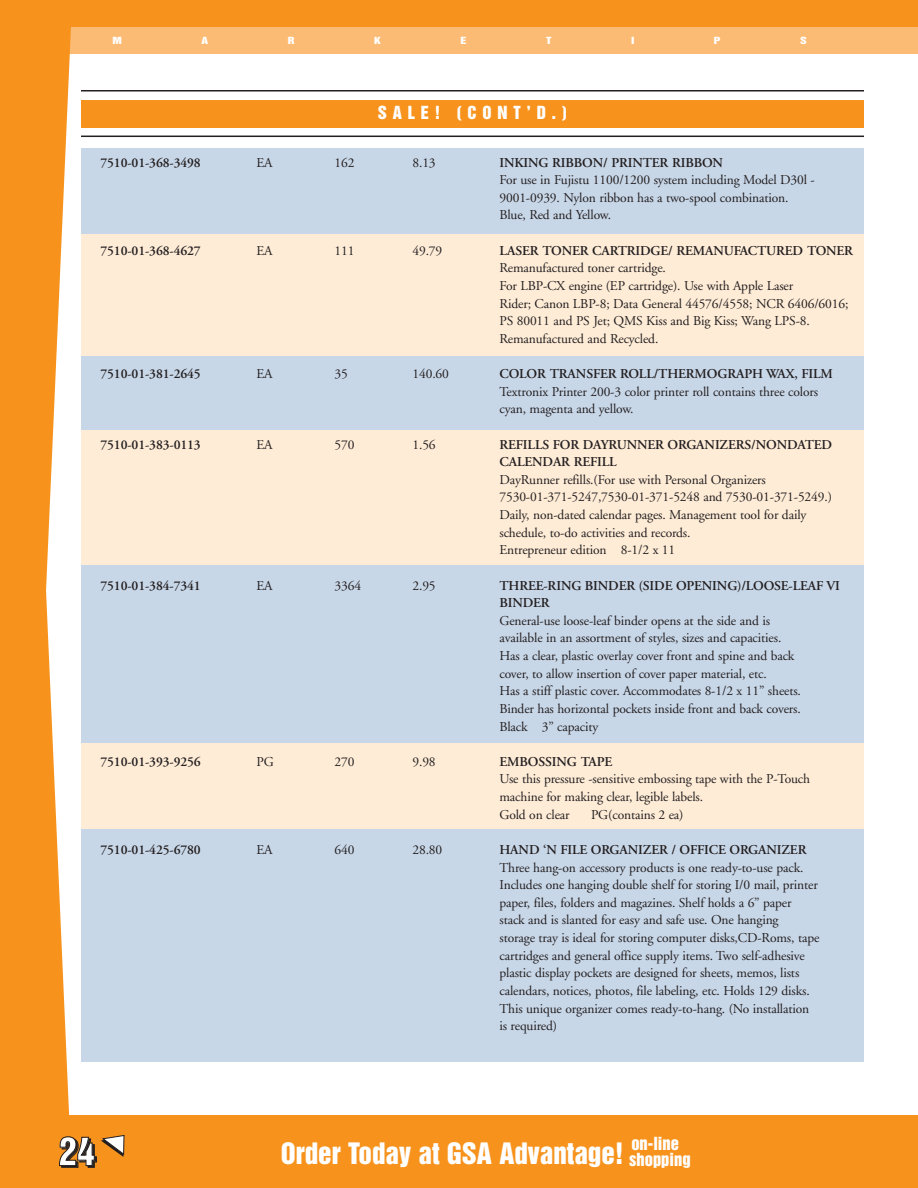
<style>
.page{position:relative;width:918px;height:1188px;background:#fff}
.page>*{position:absolute;margin:0;border:0;box-sizing:border-box;transform-origin:0 0}
.t1{font:36px "Helvetica Inserat";color:#fff}
.t2{font:27px "Helvetica Inserat";color:#fff}
.t3{font:16.5px "Helvetica Inserat";color:#fff}
.t4{font:16.5px "Helvetica Inserat";letter-spacing:.35em;color:#fff}
.t5{font:13.5px/17.7px "Adobe Garamond";letter-spacing:-.01em;color:#231f20}
.t6{font:600 13.5px/17.7px "Adobe Garamond";letter-spacing:-.01em;color:#231f20}
.t7{font:9px "Helvetica Inserat";color:#fff;scale:1.35 1}
</style>
<div class="page">
<div style="left:81px;top:148px;width:783px;height:913px;background:#c8d7e8"></div>
<div style="left:1px;top:0;width:917px;height:54px;background:#fcbb74"></div>
<div style="left:1px;top:0;width:917px;height:27px;background:#f7931d"></div>
<svg style="left:0;top:0;width:73px;height:1188px;fill:#f7931d"></svg>
<div style="left:1px;top:1116px;width:917px;height:72px;background:#f7931d"></div>
<svg style="left:101px;top:1135px;width:24px;height:22px"></svg>
<div style="left:81px;top:100px;width:783px;height:28px;background:#f7931d"></div>
<hr style="left:81px;top:90px;width:783px;height:2px;background:#231f20">
<hr style="left:81px;top:136px;width:783px;height:1px;background:#231f20">
<div style="left:81px;top:234px;width:783px;height:122px;background:#feecd7"></div>
<div style="left:81px;top:430px;width:783px;height:135px;background:#feecd7"></div>
<div style="left:81px;top:743px;width:783px;height:86px;background:#feecd7"></div>
<p class="t7" style="left:112px;top:36px;width:9px">M</p>
<p class="t7" style="left:201px;top:36px;width:7px">A</p>
<p class="t7" style="left:288px;top:36px;width:7px">R</p>
<p class="t7" style="left:374px;top:36px;width:7px">K</p>
<p class="t7" style="left:460px;top:36px;width:6px">E</p>
<p class="t7" style="left:546px;top:36px;width:5px">T</p>
<p class="t7" style="left:631px;top:36px;width:4px">I</p>
<p class="t7" style="left:714px;top:36px;width:7px">P</p>
<p class="t7" style="left:800px;top:36px;width:7px">S</p>
<p class="t4" style="left:378px;top:106px;width:191px">SALE! (CONT’D.)</p>
<p class="t6" style="left:100px;top:155px;width:102px">7510-01-368-3498</p>
<p class="t5" style="left:257px;top:155px;width:18px">EA</p>
<p class="t5" style="left:335px;top:155px;width:21px">162</p>
<p class="t5" style="left:413px;top:155px;width:25px">8.13</p>
<p class="t6" style="left:500px;top:155px;width:225px">INKING RIBBON/ PRINTER RIBBON</p>
<p class="t5" style="left:500px;top:172px;width:317px">For use in Fujistu 1100/1200 system including Model D30l -<br>9001-0939. Nylon ribbon has a two-spool combination.<br>Blue, Red and Yellow.</p>
<p class="t6" style="left:100px;top:243px;width:102px">7510-01-368-4627</p>
<p class="t5" style="left:257px;top:243px;width:18px">EA</p>
<p class="t5" style="left:335px;top:243px;width:21px">111</p>
<p class="t5" style="left:413px;top:243px;width:31px">49.79</p>
<p class="t6" style="left:500px;top:243px;width:355px">LASER TONER CARTRIDGE/ REMANUFACTURED TONER</p>
<p class="t5" style="left:500px;top:260px;width:350px">Remanufactured toner cartridge.<br>For LBP-CX engine (EP cartridge). Use with Apple Laser<br>Rider; Canon LBP-8; Data General 44576/4558; NCR 6406/6016; PS 80011 and PS Jet; QMS Kiss and Big Kiss; Wang LPS-8.<br>Remanufactured and Recycled.</p>
<p class="t6" style="left:100px;top:366px;width:102px">7510-01-381-2645</p>
<p class="t5" style="left:257px;top:366px;width:18px">EA</p>
<p class="t5" style="left:335px;top:366px;width:15px">35</p>
<p class="t5" style="left:413px;top:366px;width:38px">140.60</p>
<p class="t6" style="left:500px;top:366px;width:335px">COLOR TRANSFER ROLL/THERMOGRAPH WAX, FILM</p>
<p class="t5" style="left:500px;top:384px;width:320px">Textronix Printer 200-3 color printer roll contains three colors cyan, magenta and yellow.</p>
<p class="t6" style="left:100px;top:437px;width:102px">7510-01-383-0113</p>
<p class="t5" style="left:257px;top:437px;width:18px">EA</p>
<p class="t5" style="left:335px;top:437px;width:21px">570</p>
<p class="t5" style="left:413px;top:437px;width:25px">1.56</p>
<p class="t6" style="left:500px;top:437px;width:334px">REFILLS FOR DAYRUNNER ORGANIZERS/NONDATED<br>CALENDAR REFILL</p>
<p class="t5" style="left:500px;top:472px;width:334px">DayRunner refills.(For use with Personal Organizers 7530-01-371-5247,7530-01-371-5248 and 7530-01-371-5249.)<br>Daily, non-dated calendar pages. Management tool for daily schedule, to-do activities and records.<br>Entrepreneur edition 8-1/2 x 11</p>
<p class="t6" style="left:100px;top:578px;width:102px">7510-01-384-7341</p>
<p class="t5" style="left:257px;top:578px;width:18px">EA</p>
<p class="t5" style="left:335px;top:578px;width:28px">3364</p>
<p class="t5" style="left:413px;top:578px;width:25px">2.95</p>
<p class="t6" style="left:500px;top:578px;width:342px">THREE-RING BINDER (SIDE OPENING)/LOOSE-LEAF VI<br>BINDER</p>
<p class="t5" style="left:500px;top:613px;width:303px">General-use loose-leaf binder opens at the side and is available in an assortment of styles, sizes and capacities.<br>Has a clear, plastic overlay cover front and spine and back cover, to allow insertion of cover paper material, etc.<br>Has a stiff plastic cover. Accommodates 8-1/2 x 11” sheets.<br>Binder has horizontal pockets inside front and back covers.<br>Black 3” capacity</p>
<p class="t6" style="left:100px;top:754px;width:102px">7510-01-393-9256</p>
<p class="t5" style="left:257px;top:754px;width:19px">PG</p>
<p class="t5" style="left:335px;top:754px;width:21px">270</p>
<p class="t5" style="left:412px;top:754px;width:25px">9.98</p>
<p class="t6" style="left:500px;top:754px;width:114px">EMBOSSING TAPE</p>
<p class="t5" style="left:500px;top:772px;width:312px">Use this pressure -sensitive embossing tape with the P-Touch machine for making clear, legible labels.<br>Gold on clear</p>
<p class="t5" style="left:591px;top:807px;width:94px">PG(contains 2 ea)</p>
<p class="t6" style="left:100px;top:842px;width:102px">7510-01-425-6780</p>
<p class="t5" style="left:257px;top:842px;width:18px">EA</p>
<p class="t5" style="left:335px;top:842px;width:21px">640</p>
<p class="t5" style="left:413px;top:842px;width:31px">28.80</p>
<p class="t6" style="left:500px;top:842px;width:309px">HAND ‘N FILE ORGANIZER / OFFICE ORGANIZER</p>
<p class="t5" style="left:500px;top:860px;width:321px">Three hang-on accessory products is one ready-to-use pack.<br>Includes one hanging double shelf for storing I/0 mail, printer paper, files, folders and magazines. Shelf holds a 6” paper stack and is slanted for easy and safe use. One hanging<br>storage tray is ideal for storing computer disks,CD-Roms, tape cartridges and general office supply items. Two self-adhesive plastic display pockets are designed for sheets, memos, lists calendars, notices, photos, file labeling, etc. Holds 129 disks.<br>This unique organizer comes ready-to-hang. (No installation is required)</p>
<h1 class="t1" style="left:59px;top:1137px;width:38px">24</h1>
<h2 class="t2" style="left:281px;top:1143px;width:345px">Order Today at GSA Advantage!</h2>
<p class="t3" style="left:631px;top:1137px;width:49px">on-line</p>
<p class="t3" style="left:629px;top:1153px;width:63px">shopping</p>
</div>
